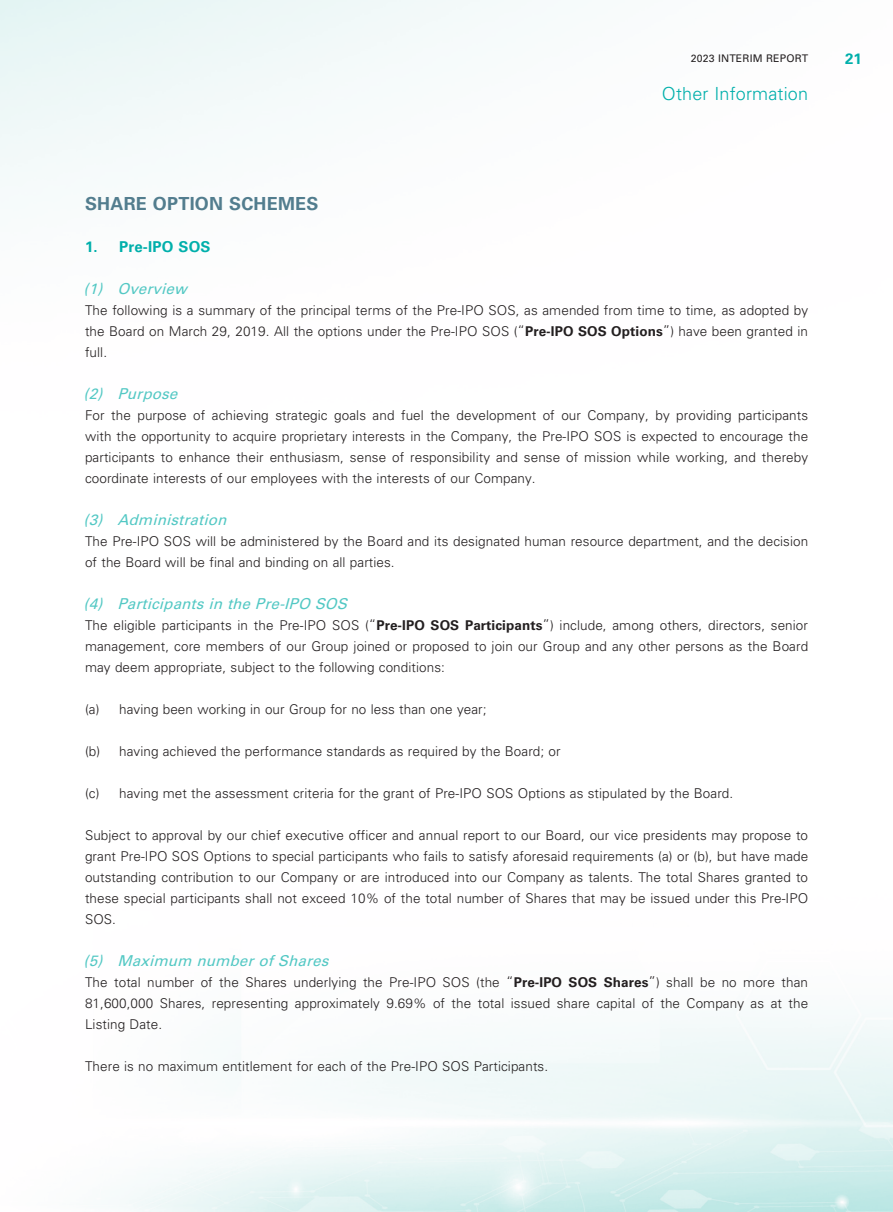
<style>
.page{position:relative;width:893px;height:1212px;background:#fff}
.page>*{position:absolute;margin:0;border:0;box-sizing:border-box;transform-origin:0 0}
.t1{font:700 18px "Univers LT Std";letter-spacing:.015em;color:#527d8e}
.t2{font:300 18px "Univers LT Std";letter-spacing:.01em;color:#00afab}
.t3{font:italic 15px "Univers LT Std";color:#53c8c4}
.t4{font:700 15px "Univers LT Std";letter-spacing:.015em;color:#00afab}
.t5{font:300 13.5px/21px "Univers LT Std";letter-spacing:.005em;color:#231f20;text-align:justify}
.t6{font:10.5px "Univers LT Std";letter-spacing:.015em;color:#231f20}
.s1{font-weight:700}
</style>
<div class="page">
<p class="t6" style="left:691px;top:52px;width:119px">2023 INTERIM REPORT</p>
<p class="t4" style="left:845px;top:50px;width:18px">21</p>
<h1 class="t2" style="left:662px;top:83px;width:148px">Other Information</h1>
<h1 class="t1" style="left:85px;top:193px;width:235px">SHARE OPTION SCHEMES</h1>
<p class="t4" style="left:85px;top:237px;width:127px">1. Pre-IPO SOS</p>
<p class="t3" style="left:83px;top:279px;width:109px">(1) Overview</p>
<p class="t5" style="left:85px;top:299px;width:725px">The following is a summary of the principal terms of the Pre-IPO SOS, as amended from time to time, as adopted by the Board on March 29, 2019. All the options under the Pre-IPO SOS (“<span class="s1">Pre-IPO SOS Options</span>”) have been granted in full.</p>
<p class="t3" style="left:83px;top:384px;width:100px">(2) Purpose</p>
<p class="t5" style="left:85px;top:404px;width:725px">For the purpose of achieving strategic goals and fuel the development of our Company, by providing participants with the opportunity to acquire proprietary interests in the Company, the Pre-IPO SOS is expected to encourage the participants to enhance their enthusiasm, sense of responsibility and sense of mission while working, and thereby coordinate interests of our employees with the interests of our Company.</p>
<p class="t3" style="left:83px;top:510px;width:149px">(3) Administration</p>
<p class="t5" style="left:85px;top:530px;width:725px">The Pre-IPO SOS will be administered by the Board and its designated human resource department, and the decision of the Board will be final and binding on all parties.</p>
<p class="t3" style="left:83px;top:594px;width:270px">(4) Participantsin the Pre-IPO SOS</p>
<p class="t5" style="left:85px;top:614px;width:725px">The eligible participants in the Pre-IPO SOS (“<span class="s1">Pre-IPO SOS Participants</span>”) include, among others, directors, senior management, core members of our Group joined or proposed to join our Group and any other persons as the Board may deem appropriate, subject to the following conditions:</p>
<p class="t5" style="left:85px;top:698px;width:403px">(a) having been working in our Group for no less than one year;</p>
<p class="t5" style="left:85px;top:740px;width:477px">(b) having achieved the performance standards as required by the Board; or</p>
<p class="t5" style="left:85px;top:782px;width:650px">(c) having met the assessment criteria for the grant of Pre-IPO SOS Options as stipulated by the Board.</p>
<p class="t5" style="left:85px;top:824px;width:725px">Subject to approval by our chief executive officer and annual report to our Board, our vice presidents may propose to grant Pre-IPO SOS Options to special participants who fails to satisfy aforesaid requirements (a) or (b), but have made outstanding contribution to our Company or are introduced into our Company as talents. The total Shares granted to these special participants shall not exceed 10% of the total number of Shares that may be issued under this Pre-IPO SOS.</p>
<p class="t3" style="left:84px;top:951px;width:251px">(5) Maximum numberofShares</p>
<p class="t5" style="left:85px;top:971px;width:725px">The total number of the Shares underlying the Pre-IPO SOS (the “<span class="s1">Pre-IPO SOS Shares</span>”) shall be no more than 81,600,000 Shares, representing approximately 9.69% of the total issued share capital of the Company as at the Listing Date.</p>
<p class="t5" style="left:85px;top:1055px;width:465px">There is no maximum entitlement for each of the Pre-IPO SOS Participants.</p>
</div>
